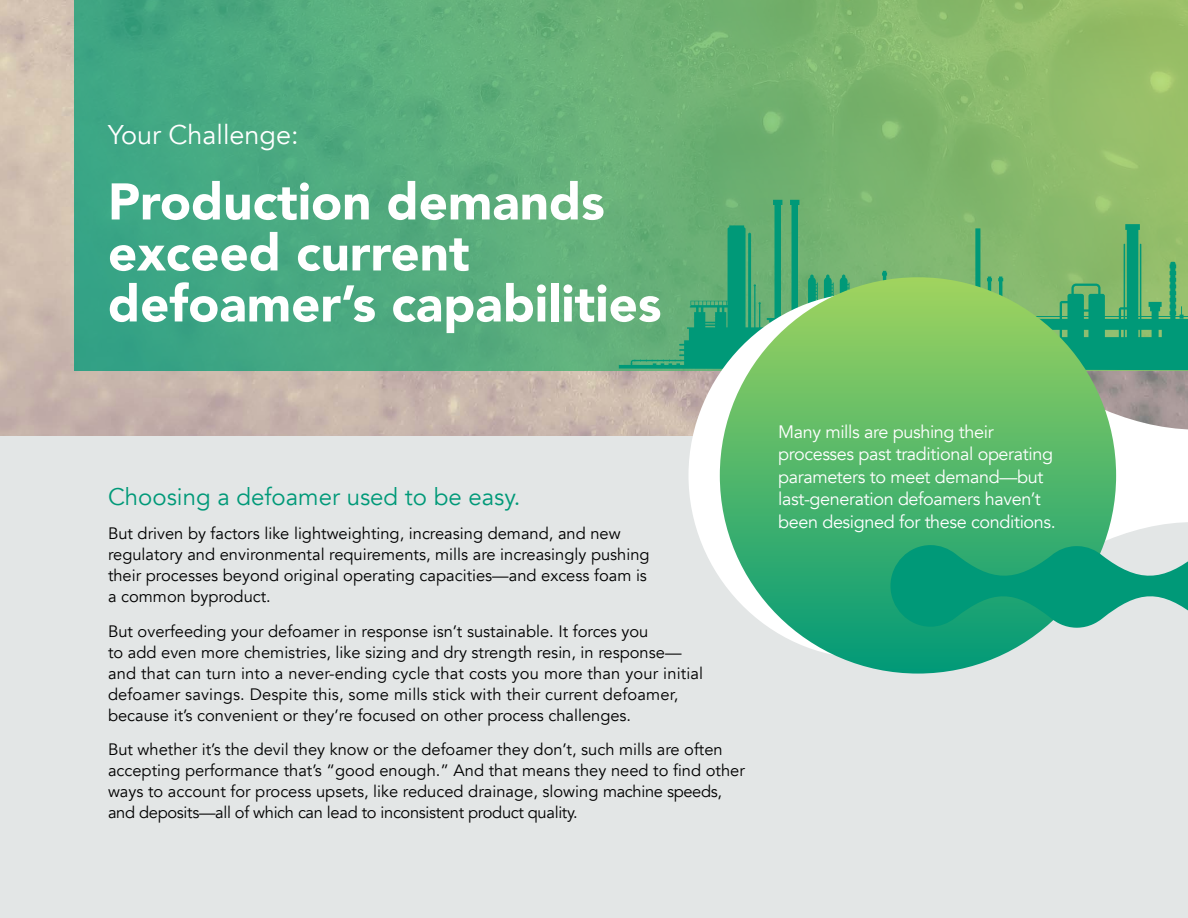
<style>
.page{position:relative;width:1188px;height:918px;background:#e3e6e6}
.page>*{position:absolute;margin:0;border:0;box-sizing:border-box;transform-origin:0 0}
.t1{font:900 51px/51px "Avenir";color:#fff}
.t2{font:27px "Avenir";color:#fff}
.t3{font:24px "Avenir";color:#009978}
.t4{font:18px/22.5px "Avenir";letter-spacing:-.02em;color:#fff}
.t5{font:16.5px/21px "Avenir";color:#000}
</style>
<div class="page">
<img style="left:0;top:0;width:688px;height:435px">
<div style="left:74px;top:0;width:1114px;height:370px;background:linear-gradient(to right,#38a587,#9abe66)"></div>
<svg style="left:619px;top:200px;width:569px;height:170px;background:#6eb271"></svg>
<svg style="left:688px;top:292px;width:500px;height:371px"></svg>
<div style="left:720px;top:277px;width:396px;height:397px;background:linear-gradient(to bottom,#a0d35e,#029a79);border-radius:198px"></div>
<svg style="left:890px;top:545px;width:298px;height:83px"></svg>
<p class="t2" style="left:108px;top:118px;width:192px">Your Challenge:</p>
<p class="t1" style="left:108px;top:175px;width:555px">Production demands exceed current defoamer’s capabilities</p>
<p class="t3" style="left:108px;top:482px;width:414px">Choosing a defoamer used to be easy.</p>
<p class="t5" style="left:108px;top:523px;width:543px">But driven by factors like lightweighting, increasing demand, and new regulatory and environmental requirements, mills are increasingly pushing their processes beyond original operating capacities—and excess foam is a common byproduct.</p>
<p class="t5" style="left:108px;top:621px;width:597px">But overfeeding your defoamer in response isn’t sustainable. It forces you<br>to add even more chemistries, like sizing and dry strength resin, in response— and that can turn into a never-ending cycle that costs you more than your initial defoamer savings. Despite this, some mills stick with their current defoamer, because it’s convenient or they’re focused on other process challenges.</p>
<p class="t5" style="left:108px;top:739px;width:638px">But whether it’s the devil they know or the defoamer they don’t, such mills are often accepting performance that’s “good enough.” And that means they need to find other ways to account for process upsets, like reduced drainage, slowing machine speeds, and deposits—all of which can lead to inconsistent product quality.</p>
<p class="t4" style="left:778px;top:421px;width:279px">Many mills are pushing their processes past traditional operating parameters to meet demand—but last-generation defoamers haven’t been designed for these conditions.</p>
</div>
